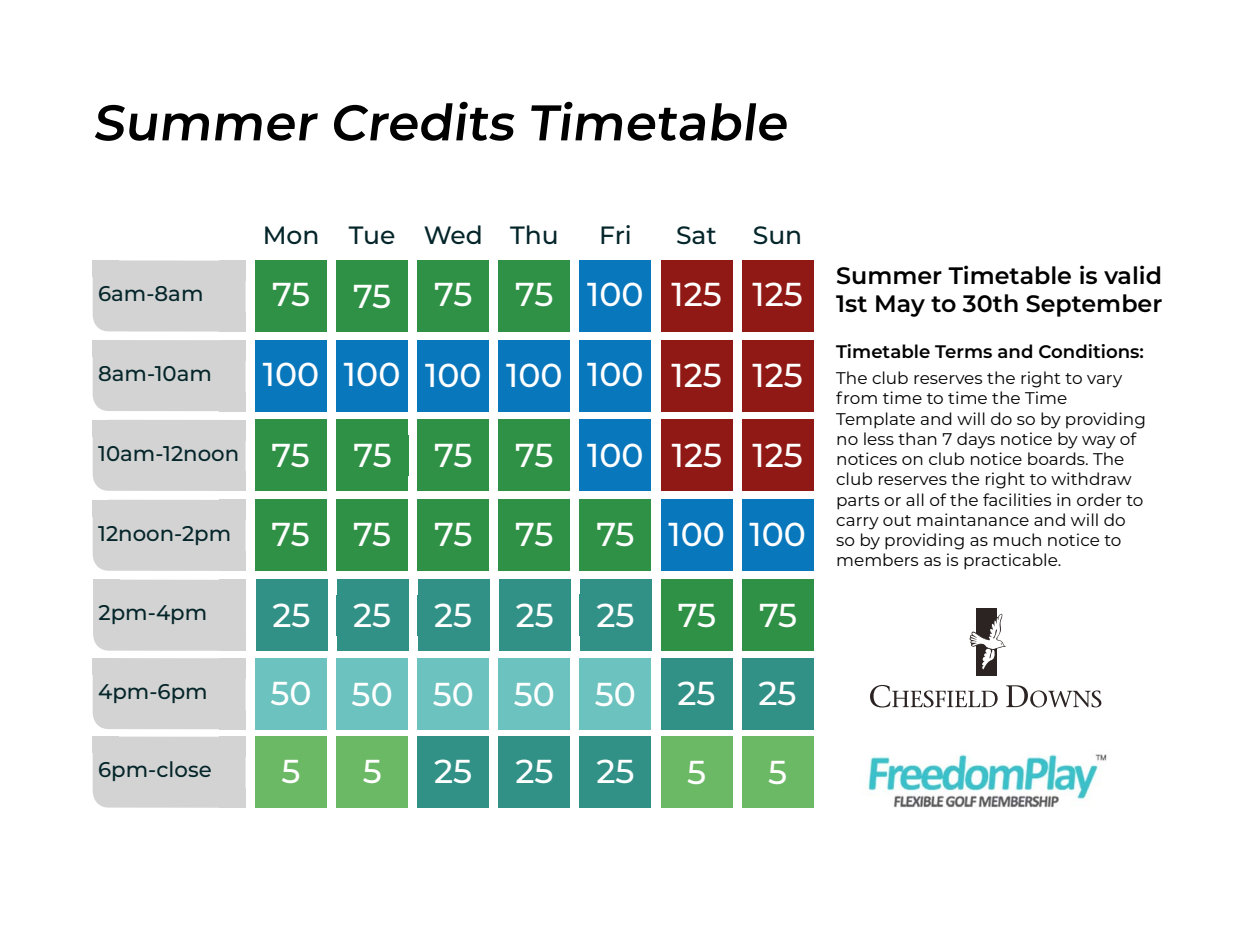
<style>
.page{position:relative;width:1247px;height:929px;background:#fff}
.page>*{position:absolute;margin:0;border:0;box-sizing:border-box;transform-origin:0 0}
.t1{font:600 50px "Montserrat";color:#000}
.t2{font:500 33.12px "Montserrat";color:#fff}
.t3{font:500 25px "Montserrat";color:#042529}
.t4{font:600 23.75px/28.5px "Montserrat";color:#000}
.t5{font:500 21.25px "Montserrat";color:#042529}
.t6{font:600 18.12px "Montserrat";color:#000}
.t7{font:16.88px/20.2px "Montserrat";color:#000}
.s1{font-size:33.12px;color:#fff}
</style>
<div class="page">
<div style="left:255px;top:261px;width:71px;height:71px;background:#2f9146"></div>
<div style="left:337px;top:261px;width:71px;height:71px;background:#2f9146"></div>
<div style="left:418px;top:261px;width:71px;height:71px;background:#2f9146"></div>
<div style="left:93px;top:260px;width:152px;height:72px;background:#d3d3d3;border-radius:16px"></div>
<div style="left:93px;top:261px;width:26px;height:16px;background:#d3d3d3"></div>
<div style="left:219px;top:261px;width:26px;height:20px;background:#d3d3d3"></div>
<div style="left:219px;top:312px;width:26px;height:20px;background:#d3d3d3"></div>
<div style="left:499px;top:261px;width:71px;height:71px;background:#2f9146"></div>
<div style="left:580px;top:261px;width:71px;height:71px;background:#0977bc"></div>
<div style="left:661px;top:261px;width:71px;height:71px;background:#901915"></div>
<div style="left:742px;top:261px;width:71px;height:71px;background:#901915"></div>
<div style="left:255px;top:340px;width:71px;height:71px;background:#0977bc"></div>
<div style="left:337px;top:340px;width:71px;height:71px;background:#0977bc"></div>
<div style="left:418px;top:340px;width:71px;height:71px;background:#0977bc"></div>
<div style="left:93px;top:340px;width:152px;height:71px;background:#d3d3d3;border-radius:16px"></div>
<div style="left:93px;top:340px;width:26px;height:16px;background:#d3d3d3"></div>
<div style="left:219px;top:340px;width:26px;height:20px;background:#d3d3d3"></div>
<div style="left:219px;top:392px;width:26px;height:19px;background:#d3d3d3"></div>
<div style="left:499px;top:340px;width:71px;height:71px;background:#0977bc"></div>
<div style="left:580px;top:340px;width:71px;height:71px;background:#0977bc"></div>
<div style="left:661px;top:340px;width:71px;height:71px;background:#901915"></div>
<div style="left:742px;top:340px;width:71px;height:71px;background:#901915"></div>
<div style="left:255px;top:420px;width:71px;height:71px;background:#2f9146"></div>
<div style="left:337px;top:420px;width:71px;height:71px;background:#2f9146"></div>
<div style="left:418px;top:420px;width:71px;height:71px;background:#2f9146"></div>
<div style="left:93px;top:420px;width:152px;height:71px;background:#d3d3d3;border-radius:16px"></div>
<div style="left:93px;top:420px;width:26px;height:16px;background:#d3d3d3"></div>
<div style="left:219px;top:420px;width:26px;height:20px;background:#d3d3d3"></div>
<div style="left:219px;top:472px;width:26px;height:19px;background:#d3d3d3"></div>
<div style="left:499px;top:420px;width:71px;height:71px;background:#2f9146"></div>
<div style="left:580px;top:420px;width:71px;height:71px;background:#0977bc"></div>
<div style="left:661px;top:420px;width:71px;height:71px;background:#901915"></div>
<div style="left:742px;top:420px;width:71px;height:71px;background:#901915"></div>
<div style="left:255px;top:500px;width:71px;height:71px;background:#2f9146"></div>
<div style="left:337px;top:500px;width:71px;height:71px;background:#2f9146"></div>
<div style="left:418px;top:500px;width:71px;height:71px;background:#2f9146"></div>
<div style="left:93px;top:500px;width:152px;height:71px;background:#d3d3d3;border-radius:16px"></div>
<div style="left:93px;top:500px;width:26px;height:16px;background:#d3d3d3"></div>
<div style="left:219px;top:500px;width:26px;height:20px;background:#d3d3d3"></div>
<div style="left:219px;top:551px;width:26px;height:20px;background:#d3d3d3"></div>
<div style="left:499px;top:500px;width:71px;height:71px;background:#2f9146"></div>
<div style="left:580px;top:500px;width:71px;height:71px;background:#2f9146"></div>
<div style="left:661px;top:500px;width:71px;height:71px;background:#0977bc"></div>
<div style="left:742px;top:500px;width:71px;height:71px;background:#0977bc"></div>
<div style="left:256px;top:580px;width:71px;height:71px;background:#329186"></div>
<div style="left:337px;top:580px;width:71px;height:71px;background:#329186"></div>
<div style="left:418px;top:580px;width:71px;height:71px;background:#329186"></div>
<div style="left:93px;top:579px;width:153px;height:72px;background:#d3d3d3;border-radius:16px"></div>
<div style="left:93px;top:580px;width:26px;height:16px;background:#d3d3d3"></div>
<div style="left:220px;top:580px;width:26px;height:20px;background:#d3d3d3"></div>
<div style="left:220px;top:631px;width:26px;height:20px;background:#d3d3d3"></div>
<div style="left:499px;top:580px;width:71px;height:71px;background:#329186"></div>
<div style="left:580px;top:580px;width:71px;height:71px;background:#329186"></div>
<div style="left:661px;top:580px;width:71px;height:71px;background:#2f9146"></div>
<div style="left:742px;top:580px;width:71px;height:71px;background:#2f9146"></div>
<div style="left:255px;top:658px;width:71px;height:71px;background:#6bc2be"></div>
<div style="left:337px;top:658px;width:71px;height:71px;background:#6bc2be"></div>
<div style="left:418px;top:658px;width:71px;height:71px;background:#6bc2be"></div>
<div style="left:93px;top:658px;width:152px;height:71px;background:#d3d3d3;border-radius:16px"></div>
<div style="left:93px;top:658px;width:26px;height:16px;background:#d3d3d3"></div>
<div style="left:219px;top:658px;width:26px;height:20px;background:#d3d3d3"></div>
<div style="left:219px;top:710px;width:26px;height:19px;background:#d3d3d3"></div>
<div style="left:499px;top:658px;width:71px;height:71px;background:#6bc2be"></div>
<div style="left:580px;top:658px;width:71px;height:71px;background:#6bc2be"></div>
<div style="left:661px;top:658px;width:71px;height:71px;background:#329186"></div>
<div style="left:742px;top:658px;width:71px;height:71px;background:#329186"></div>
<div style="left:255px;top:737px;width:71px;height:71px;background:#6bb865"></div>
<div style="left:337px;top:737px;width:71px;height:71px;background:#6bb865"></div>
<div style="left:418px;top:737px;width:71px;height:71px;background:#329186"></div>
<div style="left:93px;top:736px;width:152px;height:72px;background:#d3d3d3;border-radius:16px"></div>
<div style="left:93px;top:737px;width:26px;height:16px;background:#d3d3d3"></div>
<div style="left:219px;top:737px;width:26px;height:20px;background:#d3d3d3"></div>
<div style="left:219px;top:788px;width:26px;height:20px;background:#d3d3d3"></div>
<div style="left:499px;top:737px;width:71px;height:71px;background:#329186"></div>
<div style="left:580px;top:737px;width:71px;height:71px;background:#329186"></div>
<div style="left:661px;top:737px;width:71px;height:71px;background:#6bb865"></div>
<div style="left:742px;top:737px;width:71px;height:71px;background:#6bb865"></div>
<img style="left:868px;top:754px;width:239px;height:54px">
<div style="left:975px;top:609px;width:21px;height:66px;background:#2b2422"></div>
<hr style="left:976px;top:608px;width:20px;height:2px;background:#2b2422">
<svg style="left:969px;top:613px;width:37px;height:62px"></svg>
<svg style="left:870px;top:685px;width:127px;height:22px"></svg>
<svg style="left:1006px;top:685px;width:95px;height:22px"></svg>
<h1 class="t1" style="left:93px;top:87px;width:703px">Summer Credits Timetable</h1>
<h3 class="t3" style="left:263px;top:217px;width:297px">Mon Tue Wed Thu</h3>
<h3 class="t3" style="left:599px;top:217px;width:34px">Fri</h3>
<h3 class="t3" style="left:676px;top:217px;width:42px">Sat</h3>
<h3 class="t3" style="left:752px;top:217px;width:51px">Sun</h3>
<p class="t5" style="left:98px;top:279px;width:107px">6am-8am</p>
<h2 class="t2" style="left:272px;top:271px;width:40px">75</h2>
<h2 class="t2" style="left:353px;top:273px;width:40px">75</h2>
<h2 class="t2" style="left:434px;top:271px;width:40px">75</h2>
<h2 class="t2" style="left:515px;top:271px;width:289px">75 100 125 125</h2>
<p class="t5" style="left:98px;top:358px;width:115px">8am-10am</p>
<h2 class="t2" style="left:263px;top:352px;width:541px">100 100 100 100 100 125 125</h2>
<p class="t5" style="left:98px;top:438px;width:213px">10am-12noon <span class="s1">75</span></p>
<h2 class="t2" style="left:353px;top:432px;width:40px">75</h2>
<h2 class="t2" style="left:434px;top:432px;width:40px">75</h2>
<h2 class="t2" style="left:515px;top:432px;width:289px">75 100 125 125</h2>
<p class="t5" style="left:98px;top:518px;width:213px">12noon-2pm <span class="s1">75</span></p>
<h2 class="t2" style="left:353px;top:511px;width:40px">75</h2>
<h2 class="t2" style="left:434px;top:511px;width:40px">75</h2>
<h2 class="t2" style="left:515px;top:511px;width:40px">75</h2>
<h2 class="t2" style="left:596px;top:511px;width:211px">75 100 100</h2>
<p class="t5" style="left:98px;top:598px;width:110px">2pm-4pm</p>
<h2 class="t2" style="left:272px;top:592px;width:40px">25</h2>
<h2 class="t2" style="left:353px;top:592px;width:40px">25</h2>
<h2 class="t2" style="left:434px;top:592px;width:40px">25</h2>
<h2 class="t2" style="left:515px;top:592px;width:40px">25</h2>
<h2 class="t2" style="left:596px;top:591px;width:40px">25</h2>
<h2 class="t2" style="left:677px;top:592px;width:40px">75</h2>
<h2 class="t2" style="left:759px;top:592px;width:40px">75</h2>
<p class="t5" style="left:98px;top:676px;width:111px">4pm-6pm</p>
<h2 class="t2" style="left:270px;top:670px;width:367px">50 50 50 50 50</h2>
<h2 class="t2" style="left:677px;top:670px;width:40px">25</h2>
<h2 class="t2" style="left:758px;top:670px;width:40px">25</h2>
<p class="t5" style="left:98px;top:755px;width:115px">6pm-close</p>
<h2 class="t2" style="left:281px;top:747px;width:21px">5</h2>
<h2 class="t2" style="left:362px;top:747px;width:21px">5</h2>
<h2 class="t2" style="left:434px;top:747px;width:40px">25</h2>
<h2 class="t2" style="left:515px;top:747px;width:40px">25</h2>
<h2 class="t2" style="left:596px;top:747px;width:40px">25</h2>
<h2 class="t2" style="left:687px;top:749px;width:21px">5</h2>
<h2 class="t2" style="left:768px;top:749px;width:21px">5</h2>
<h3 class="t4" style="left:836px;top:260px;width:327px">Summer Timetable is valid<br>1st May to 30th September</h3>
<p class="t6" style="left:836px;top:338px;width:309px">Timetable Terms and Conditions:</p>
<p class="t7" style="left:836px;top:367px;width:311px">The club reserves the right to vary from time to time the Time<br>Template and will do so by providing no less than 7 days notice by way of notices on club notice boards. The club reserves the right to withdraw parts or all of the facilities in order to carry out maintanance and will do so by providing as much notice to members as is practicable.</p>
</div>
